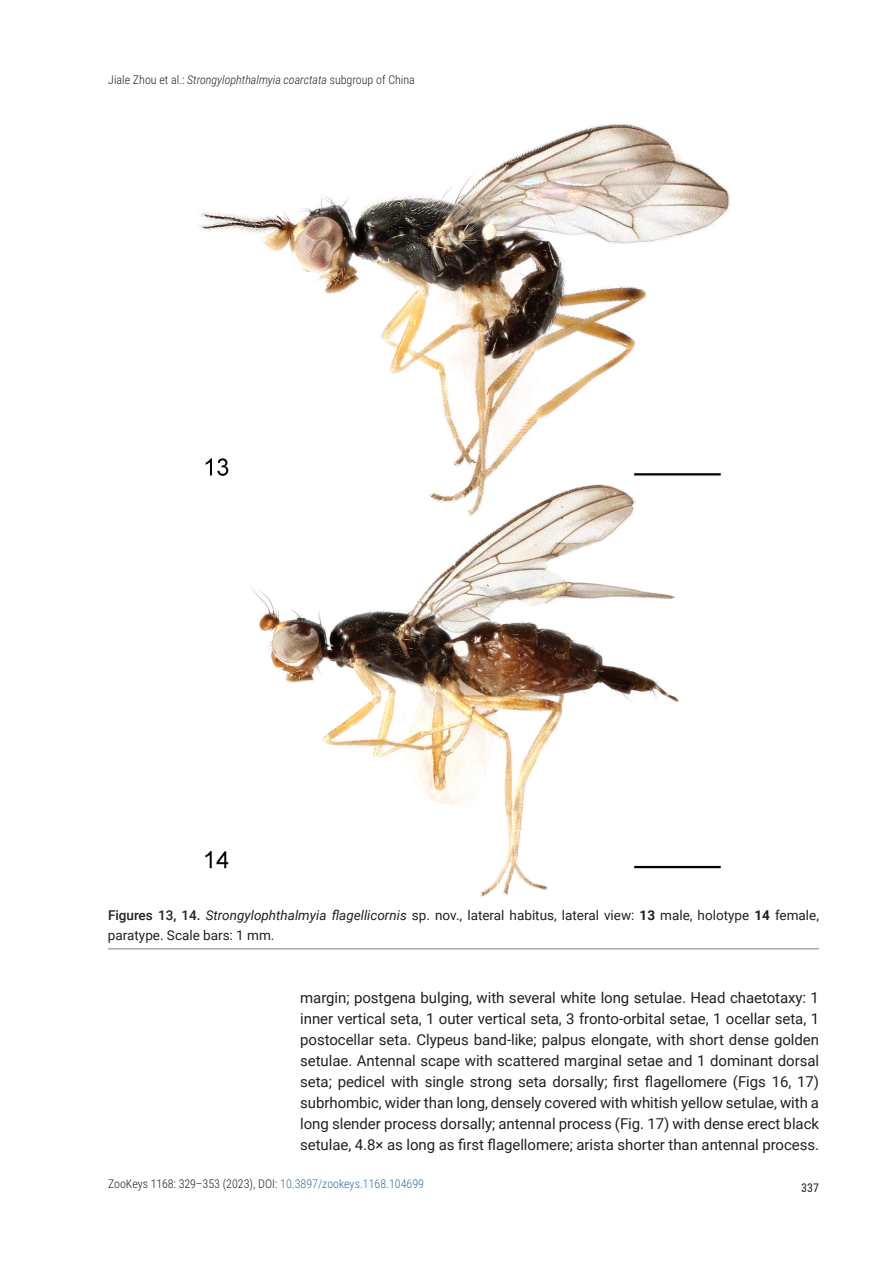
<style>
.page{position:relative;width:893px;height:1263px;background:#fff}
.page>*{position:absolute;margin:0;border:0;box-sizing:border-box;transform-origin:0 0}
.t1{font:15px/21px "Roboto";letter-spacing:-.005em;color:#231f20;text-align:justify}
.t2{font:13.5px/19.8px "Roboto";color:#231f20}
.t3{font:300 12px "Roboto Condensed";color:#231f20}
.t4{font:12px "Roboto Condensed";color:#231f20}
.s1{font-style:italic}
.s2{font-weight:500}
.s3{font-weight:700}
.s4{color:#376ba5}
</style>
<div class="page">
<img style="left:199px;top:123px;width:532px;height:774px">
<hr style="left:108px;top:948px;width:711px;height:1px;background:#a8a9ad">
<p class="t3" style="left:108px;top:71px;width:308px">Jiale Zhou et al.: <span class="s1">Strongylophthalmyia coarctata</span> subgroup of China</p>
<p class="t2" style="left:108px;top:904px;width:712px"><span class="s2">Figures 13, 14.</span> <span class="s1">Strongylophthalmyia flagellicornis</span> sp. nov., lateral habitus, lateral view: <span class="s3">13</span> male, holotype <span class="s3">14</span> female, paratype. Scale bars: 1 mm.</p>
<p class="t1" style="left:300px;top:986px;width:520px">margin; postgena bulging, with several white long setulae. Head chaetotaxy: 1 inner vertical seta, 1 outer vertical seta, 3 fronto-orbital setae, 1 ocellar seta, 1 postocellar seta. Clypeus band-like; palpus elongate, with short dense golden setulae. Antennal scape with scattered marginal setae and 1 dominant dorsal seta; pedicel with single strong seta dorsally; first flagellomere (Figs 16, 17) subrhombic, wider than long, densely covered with whitish yellow setulae, with a long slender process dorsally; antennal process (Fig. 17) with dense erect black setulae, 4.8× as long as first flagellomere; arista shorter than antennal process.</p>
<p class="t3" style="left:108px;top:1175px;width:318px">ZooKeys 1168: 329–353 (2023), DOI: <span class="s4">10.3897/zookeys.1168.104699</span></p>
<p class="t4" style="left:801px;top:1179px;width:19px">337</p>
</div>
